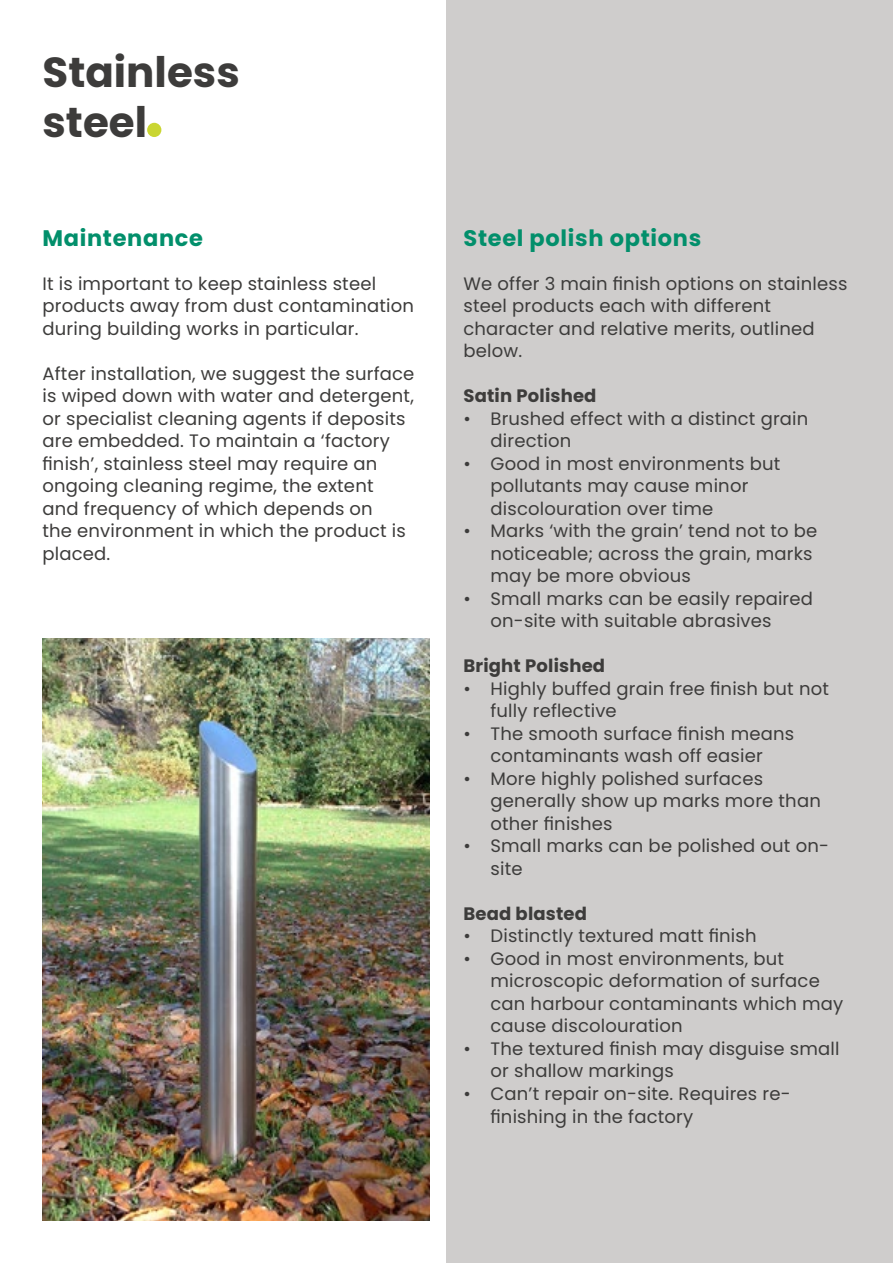
<style>
.page{position:relative;width:893px;height:1263px;background:#fff}
.page>*{position:absolute;margin:0;border:0;box-sizing:border-box;transform-origin:0 0}
.t1{font:700 42px/50.4px "Poppins";color:#3d3c3b}
.t2{font:700 22.5px "Poppins";letter-spacing:.03em;color:#028f6b}
.t3{font:18px/22.5px "Poppins";letter-spacing:.01em;color:#3d3c3b}
.t4{font:700 18px "Poppins";letter-spacing:.01em;color:#3d3c3b}
</style>
<div class="page">
<div style="left:446px;top:0;width:447px;height:1263px;background:#cfcdcc"></div>
<div style="left:147px;top:123px;width:14px;height:14px;background:#cad632;border-radius:50%"></div>
<img style="left:43px;top:639px;width:386px;height:581px">
<h1 class="t1" style="left:43px;top:47px;width:199px">Stainless steel</h1>
<p class="t2" style="left:43px;top:225px;width:162px">Maintenance</p>
<p class="t3" style="left:43px;top:272px;width:373px">It is important to keep stainless steel products away from dust contamination during building works in particular.</p>
<p class="t3" style="left:43px;top:362px;width:373px">After installation, we suggest the surface is wiped down with water and detergent, or specialist cleaning agents if deposits are embedded. To maintain a ‘factory finish’, stainless steel may require an ongoing cleaning regime, the extent<br>and frequency of which depends on<br>the environment in which the product is placed.</p>
<p class="t2" style="left:463px;top:225px;width:239px">Steel polish options</p>
<p class="t3" style="left:463px;top:272px;width:385px">We offer 3 main finish options on stainless steel products each with different character and relative merits, outlined below.</p>
<p class="t4" style="left:463px;top:386px;width:135px">Satin Polished</p>
<p class="t3" style="left:490px;top:407px;width:319px;text-indent:-27px">• Brushed effect with a distinct grain direction</p>
<p class="t3" style="left:490px;top:452px;width:291px;text-indent:-27px">• Good in most environments but pollutants may cause minor discolouration over time</p>
<p class="t3" style="left:490px;top:520px;width:328px;text-indent:-27px">• Marks ‘with the grain’ tend not to be noticeable; across the grain, marks may be more obvious</p>
<p class="t3" style="left:490px;top:587px;width:324px;text-indent:-27px">• Small marks can be easily repaired on-site with suitable abrasives</p>
<p class="t4" style="left:463px;top:656px;width:143px">Bright Polished</p>
<p class="t3" style="left:490px;top:677px;width:340px;text-indent:-27px">• Highly buffed grain free finish but not fully reflective</p>
<p class="t3" style="left:463px;top:722px;width:332px;text-align:center">• The smooth surface finish means contaminants wash off easier</p>
<p class="t3" style="left:490px;top:767px;width:332px;text-indent:-27px">• More highly polished surfaces generally show up marks more than other finishes</p>
<p class="t3" style="left:490px;top:835px;width:340px;text-indent:-27px">• Small marks can be polished out on&shy;site</p>
<p class="t4" style="left:463px;top:903px;width:125px">Bead blasted</p>
<p class="t3" style="left:463px;top:925px;width:295px">• Distinctly textured matt finish</p>
<p class="t3" style="left:490px;top:947px;width:354px;text-indent:-27px">• Good in most environments, but microscopic deformation of surface can harbour contaminants which may cause discolouration</p>
<p class="t3" style="left:490px;top:1037px;width:350px;text-indent:-27px">• The textured finish may disguise small or shallow markings</p>
<p class="t3" style="left:490px;top:1082px;width:302px;text-indent:-27px">• Can’t repair on-site. Requires re&shy;finishing in the factory</p>
</div>
